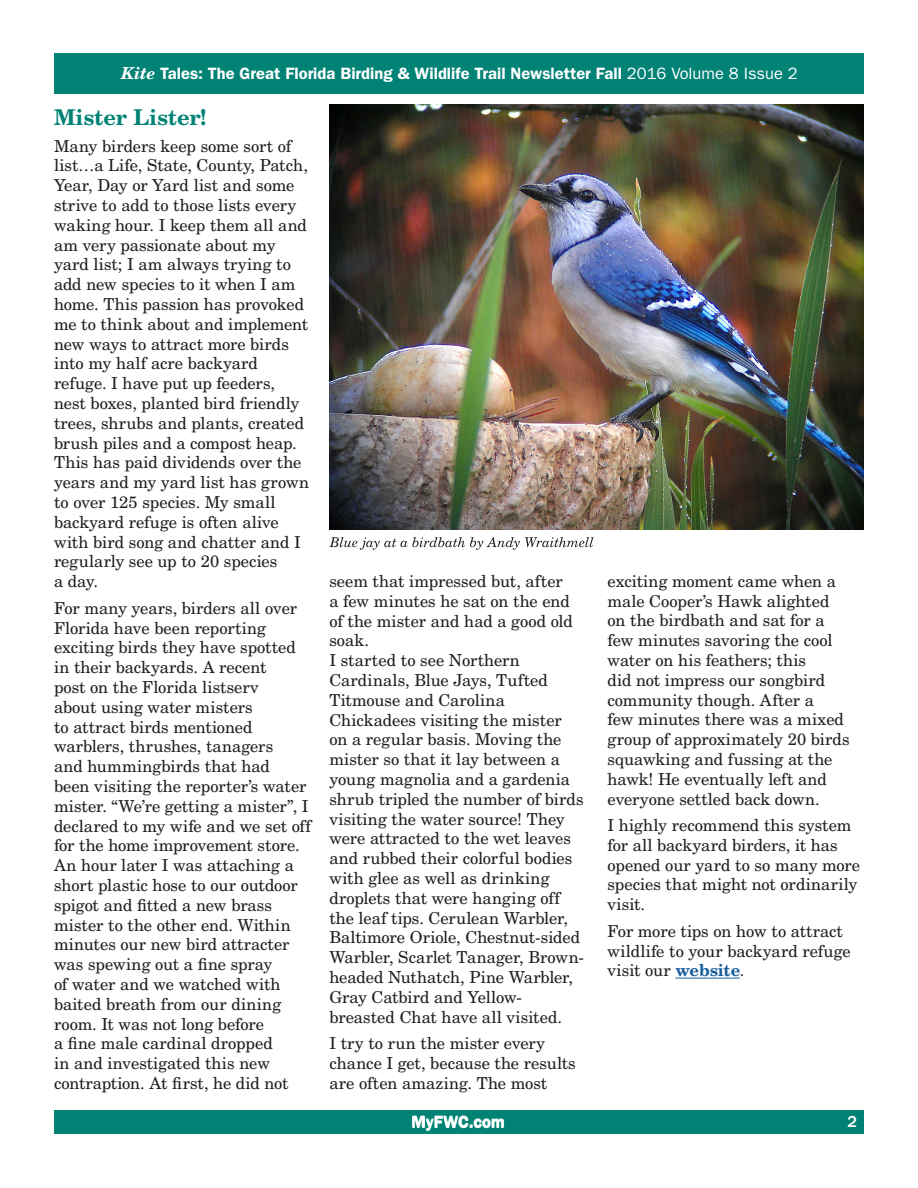
<style>
.page{position:relative;width:918px;height:1188px;background:#fff}
.page>*{position:absolute;margin:0;border:0;box-sizing:border-box;transform-origin:0 0}
.subhead{font:700 21.75px "New Century Schlbk LT Std";letter-spacing:-.005em;color:#008275}
.body{font:16.5px/19.8px "New Century Schlbk LT Std";color:#231f20}
.t1{font:600 16.5px "ITC Franklin Gothic Std";color:#fff}
.t2{font:500 16.5px "ITC Franklin Gothic Std";color:#fff}
.s1{font-family:"New Century Schlbk LT Std";font-weight:700;font-style:italic}
.s2{font-weight:400}
.s3{font-weight:700;color:#175d9e}
</style>
<div class="page">
<div style="left:54px;top:53px;width:810px;height:40px;background:#008275"></div>
<div style="left:54px;top:1110px;width:810px;height:23px;background:#008275"></div>
<img style="left:329px;top:105px;width:535px;height:424px">
<svg style="left:329px;top:537px;width:264px;height:13px"></svg>
<hr style="left:675px;top:978px;width:65px;height:1px;background:#175d9e">
<p class="t1" style="left:121px;top:64px;width:678px"><span class="s1">Kite</span> Tales: The Great Florida Birding &amp; Wildlife Trail Newsletter Fall <span class="s2">2016 Volume 8 Issue 2</span></p>
<p class="subhead" style="left:54px;top:104px;width:154px">Mister Lister!</p>
<p class="body" style="left:54px;top:136px;width:257px">Many birders keep some sort of list…a Life, State, County, Patch,<br>Year, Day or Yard list and some strive to add to those lists every waking hour. I keep them all and am very passionate about my yard list; I am always trying to add new species to it when I am home. This passion has provoked me to think about and implement new ways to attract more birds into my half acre backyard refuge. I have put up feeders, nest boxes, planted bird friendly trees, shrubs and plants, created brush piles and a compost heap.<br>This has paid dividends over the years and my yard list has grown to over 125 species. My small backyard refuge is often alive with bird song and chatter and I regularly see up to 20 species</p>
<p class="body" style="left:54px;top:571px;width:46px">a day.</p>
<p class="body" style="left:54px;top:598px;width:259px">For many years, birders all over<br>Florida have been reporting exciting birds they have spotted in their backyards. A recent<br>post on the Florida listserv<br>about using water misters<br>to attract birds mentioned warblers, thrushes, tanagers<br>and hummingbirds that had<br>been visiting the reporter’s water mister. “We’re getting a mister”, I declared to my wife and we set off for the home improvement store.<br>An hour later I was attaching a short plastic hose to our outdoor spigot and fitted a new brass mister to the other end. Within minutes our new bird attracter was spewing out a fine spray<br>of water and we watched with baited breath from our dining room. It was not long before<br>a fine male cardinal dropped<br>in and investigated this new contraption. At first, he did not</p>
<p class="body" style="left:608px;top:571px;width:244px">exciting moment came when a male Cooper’s Hawk alighted on the birdbath and sat for a few minutes savoring the cool water on his feathers; this<br>did not impress our songbird community though. After a<br>few minutes there was a mixed group of approximately 20 birds squawking and fussing at the hawk! He eventually left and everyone settled back down.</p>
<p class="body" style="left:608px;top:815px;width:254px">I highly recommend this system for all backyard birders, it has opened our yard to so many more species that might not ordinarily visit.</p>
<p class="body" style="left:608px;top:921px;width:245px">For more tips on how to attract wildlife to your backyard refuge visit our <span class="s3">website</span>.</p>
<p class="body" style="left:329px;top:571px;width:245px">seem that impressed but, after a few minutes he sat on the end of the mister and had a good old soak.</p>
<p class="body" style="left:329px;top:650px;width:256px">I started to see Northern<br>Cardinals, Blue Jays, Tufted<br>Titmouse and Carolina<br>Chickadees visiting the mister<br>on a regular basis. Moving the mister so that it lay between a young magnolia and a gardenia shrub tripled the number of birds visiting the water source! They were attracted to the wet leaves and rubbed their colorful bodies with glee as well as drinking droplets that were hanging off the leaf tips. Cerulean Warbler,<br>Baltimore Oriole, Chestnut-sided<br>Warbler, Scarlet Tanager, Brown&shy;headed Nuthatch, Pine Warbler,<br>Gray Catbird and Yellow&shy;breasted Chat have all visited.</p>
<p class="body" style="left:329px;top:1033px;width:248px">I try to run the mister every chance I get, because the results are often amazing. The most</p>
<p class="t1" style="left:411px;top:1113px;width:95px">MyFWC.com</p>
<p class="t2" style="left:848px;top:1113px;width:11px">2</p>
</div>
